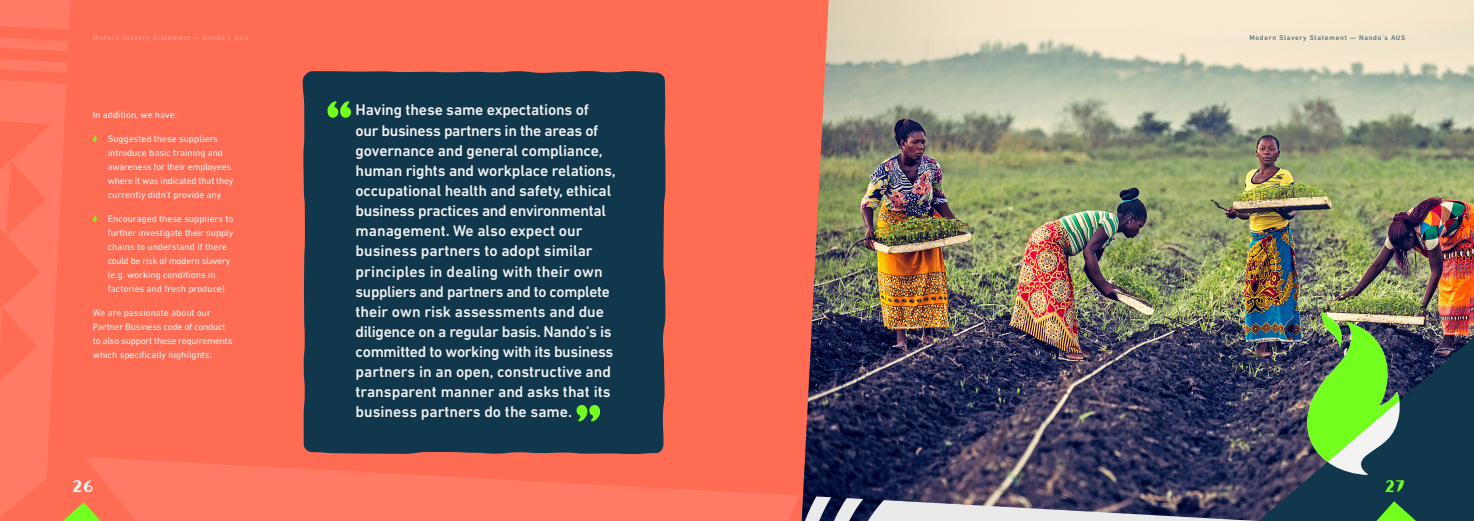
<style>
.page{position:relative;width:1474px;height:521px;background:#fff}
.page>*{position:absolute;margin:0;border:0;box-sizing:border-box;transform-origin:0 0}
.t1{font:61.25px "Nandos Hand";color:#73ff1e}
.t2{font:500 15.75px/20.1px "DIN Next LT Pro";letter-spacing:-.01em;color:#f3f3f3}
.t3{font:15.75px "Nandos Hand";color:#f3f3f3}
.t4{font:15.75px "Nandos Hand";color:#73ff1e}
.t5{font:9.62px/14px "DIN Next LT Pro";color:#f3f3f3}
.t6{font:9.62px/14px "DIN Next LT Pro";letter-spacing:-.02em;color:#f3f3f3}
.t7{font:500 7px "DIN Next LT Pro";letter-spacing:.1em;color:#ff9887}
.t8{font:500 7px "DIN Next LT Pro";letter-spacing:.1em;color:#587382}
.s1{font-family:"Nandos Hand";color:#73ff1e}
</style>
<div class="page">
<img style="left:828px;top:0;width:645px;height:496px">
<div style="left:0;top:0;width:828px;height:521px;background:#ff6c54"></div>
<svg style="left:0;top:0;width:71px;height:517px;background:#ff745e"></svg>
<svg style="left:12px;top:457px;width:787px;height:64px;background:#fe765e"></svg>
<svg style="left:1258px;top:337px;width:215px;height:159px;background:#203751"></svg>
<svg style="left:793px;top:496px;width:680px;height:25px;background:#666f7c"></svg>
<img style="left:1289px;top:310px;width:111px;height:165px">
<div style="left:303px;top:71px;width:362px;height:383px;background:#10374c"></div>
<p class="t7" style="left:93px;top:33px;width:157px">Modern Slavery Statement — Nando’s AUS</p>
<p class="t8" style="left:1249px;top:33px;width:157px">Modern Slavery Statement — Nando’s AUS</p>
<p class="t5" style="left:93px;top:107px;width:86px">In addition, we have:</p>
<p class="t5" style="left:108px;top:131px;width:127px;text-indent:-15px"><span class="s1">ï</span> Suggested these suppliers introduce basic training and awareness for their employees where it was indicated that they currently didn’t provide any</p>
<p class="t5" style="left:108px;top:211px;width:127px;text-indent:-15px"><span class="s1">ï</span> Encouraged these suppliers to further investigate their supply chains to understand if there could be risk of modern slavery (e.g. working conditions in factories and fresh produce)</p>
<p class="t6" style="left:93px;top:305px;width:141px">We are passionate about our<br>Partner Business code of conduct to also support these requirements which specifically highlights:</p>
<h1 class="t1" style="left:326px;top:86px;width:27px">“</h1>
<p class="t2" style="left:355px;top:100px;width:262px">Having these same expectations of our business partners in the areas of governance and general compliance, human rights and workplace relations, occupational health and safety, ethical business practices and environmental management. We also expect our business partners to adopt similar principles in dealing with their own suppliers and partners and to complete their own risk assessments and due diligence on a regular basis. Nando’s is committed to working with its business partners in an open, constructive and transparent manner and asks that its business partners do the same.</p>
<h1 class="t1" style="left:601px;top:436px;width:27px;rotate:-180deg">“</h1>
<p class="t3" style="left:73px;top:476px;width:21px">26</p>
<p class="t4" style="left:1385px;top:476px;width:20px">27</p>
</div>
